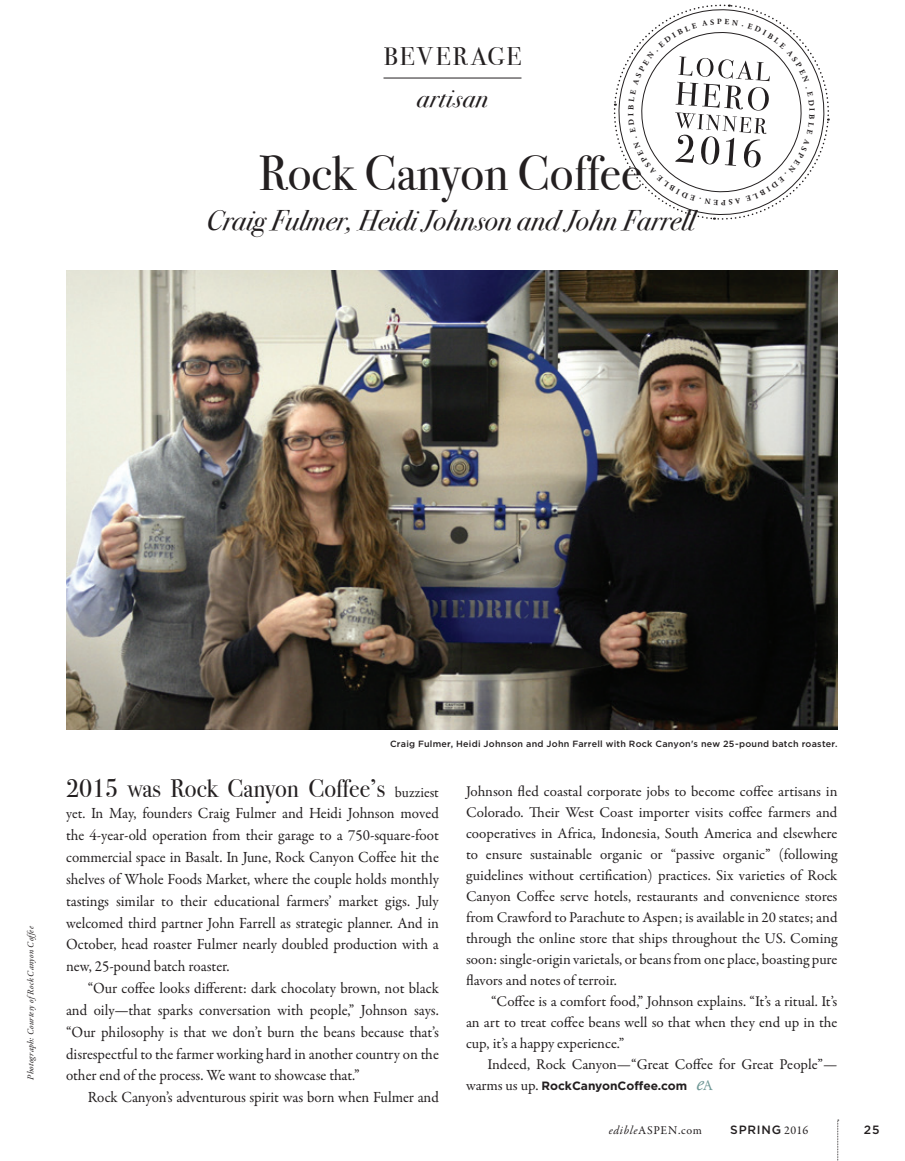
<style>
.page{position:relative;width:905px;height:1161px;background:#fff}
.page>*{position:absolute;margin:0;border:0;box-sizing:border-box;transform-origin:0 0}
.t1{font:49.5px "Bodoni Svty Two ITCTT";color:#231f20}
.t2{font:italic 28.5px "Bodoni Svty Two ITCTT";color:#231f20}
.t3{font:25.5px "Bodoni Svty Two ITCTT";color:#231f20;scale:.96 1}
.t4{font:25.5px "Bodoni Svty Two ITCTT";letter-spacing:.09em;color:#231f20}
.t5{font:italic 25.5px "Bodoni Svty Two ITCTT";letter-spacing:.02em;color:#231f20}
.t6{font:15.6px/21.9px "Garamond Premr Pro";letter-spacing:-.005em;color:#231f20;text-align:justify;scale:.96 1}
.t7{font:15px/21px "Garamond Premr Pro";letter-spacing:-.005em;color:#231f20;text-align:justify}
.t8{font:700 12px "Gotham";color:#231f20}
.t9{font:12px "Garamond Premr Pro";letter-spacing:.05em;color:#231f20}
.t10{font:500 12px "Gotham";letter-spacing:.07em;color:#231f20}
.t11{font:500 9px "Gotham";letter-spacing:.025em;color:#231f20}
.t12{font:italic 9px "Garamond Premr Pro";letter-spacing:.02em;color:#231f20}
.s1{font-family:"Garamond Premr Pro";font-size:15px}
.s2{font-size:15px}
.s3{font-family:"Garamond Premr Pro";font-weight:400;font-size:15px}
.s4{font-family:"Garamond Premr Pro";font-weight:400;font-style:italic;font-size:22.5px;color:#709896}
.s5{font-family:"Garamond Premr Pro";font-weight:400;font-size:15px;color:#709896}
.s6{font-style:italic}
.s7{font-family:"Garamond Premr Pro";font-weight:400}
</style>
<div class="page">
<svg style="left:837px;top:1120px;width:1px;height:41px"></svg>
<img style="left:67px;top:270px;width:770px;height:460px">
<hr style="left:383px;top:78px;width:138px;height:1px;background:#231f20">
<svg style="left:614px;top:6px;width:214px;height:212px"></svg>
<svg style="left:622px;top:12px;width:192px;height:200px"></svg>
<h3 class="t4" style="left:384px;top:35px;width:139px">BEVERAGE</h3>
<h3 class="t5" style="left:417px;top:76px;width:73px">artisan</h3>
<h1 class="t1" style="left:259px;top:132px;width:385px">Rock Canyon Coffee</h1>
<h2 class="t2" style="left:206px;top:196px;width:490px">Craig Fulmer, Heidi Johnson and John Farrell</h2>
<p class="t12" style="left:25px;top:1080px;width:155px;rotate:-90deg">Photograph: Courtesy ofRock Canyon Coffee</p>
<p class="t11" style="left:390px;top:738px;width:449px">Craig Fulmer, Heidi Johnson and John Farrell with Rock Canyon's new 25-pound batch roaster.</p>
<h3 class="t3" style="left:66px;top:767px;width:390px">2015 was Rock Canyon Coffee’s <span class="s1">buzziest</span></h3>
<p class="t6" style="left:66px;top:803px;width:390px"><span class="s2">yet.</span> In May, founders Craig Fulmer and Heidi Johnson moved the 4-year-old operation from their garage to a 750-square-foot commercial space in Basalt. In June, Rock Canyon Coffee hit the shelves of Whole Foods Market, where the couple holds monthly tastings similar to their educational farmers’ market gigs. July welcomed third partner John Farrell as strategic planner. And in October, head roaster Fulmer nearly doubled production with a new, 25-pound batch roaster.</p>
<p class="t6" style="left:66px;top:978px;width:390px;text-indent:22px">“Our coffee looks different: dark chocolaty brown, not black and oily—that sparks conversation with people,” Johnson says. “Our philosophy is that we don’t burn the beans because that’s disrespectful to the farmer working hard in another country on the other end of the process. We want to showcase that.”</p>
<p class="t6" style="left:88px;top:1087px;width:367px">Rock Canyon’s adventurous spirit was born when Fulmer and</p>
<p class="t7" style="left:466px;top:782px;width:373px">Johnson fled coastal corporate jobs to become coffee artisans in Colorado. Their West Coast importer visits coffee farmers and cooperatives in Africa, Indonesia, South America and elsewhere to ensure sustainable organic or “passive organic” (following guidelines without certification) practices. Six varieties of Rock Canyon Coffee serve hotels, restaurants and convenience stores from Crawford to Parachute to Aspen; is available in 20 states; and through the online store that ships throughout the US. Coming soon: single-origin varietals, or beans from one place, boasting pure flavors and notes of terroir.</p>
<p class="t7" style="left:466px;top:992px;width:373px;text-indent:25px">“Coffee is a comfort food,” Johnson explains. “It’s a ritual. It’s an art to treat coffee beans well so that when they end up in the cup, it’s a happy experience.”</p>
<p class="t7" style="left:487px;top:1055px;width:351px">Indeed, Rock Canyon—“Great Coffee for Great People”—</p>
<p class="t8" style="left:466px;top:1079px;width:248px"><span class="s3">warms us up.</span> RockCanyonCoffee.com <span class="s4">e</span><span class="s5">A</span></p>
<p class="t9" style="left:608px;top:1123px;width:95px"><span class="s6">edible</span>ASPEN.com</p>
<p class="t10" style="left:730px;top:1123px;width:80px">SPRING <span class="s7">2016</span></p>
<p class="t10" style="left:863px;top:1123px;width:17px">25</p>
</div>
